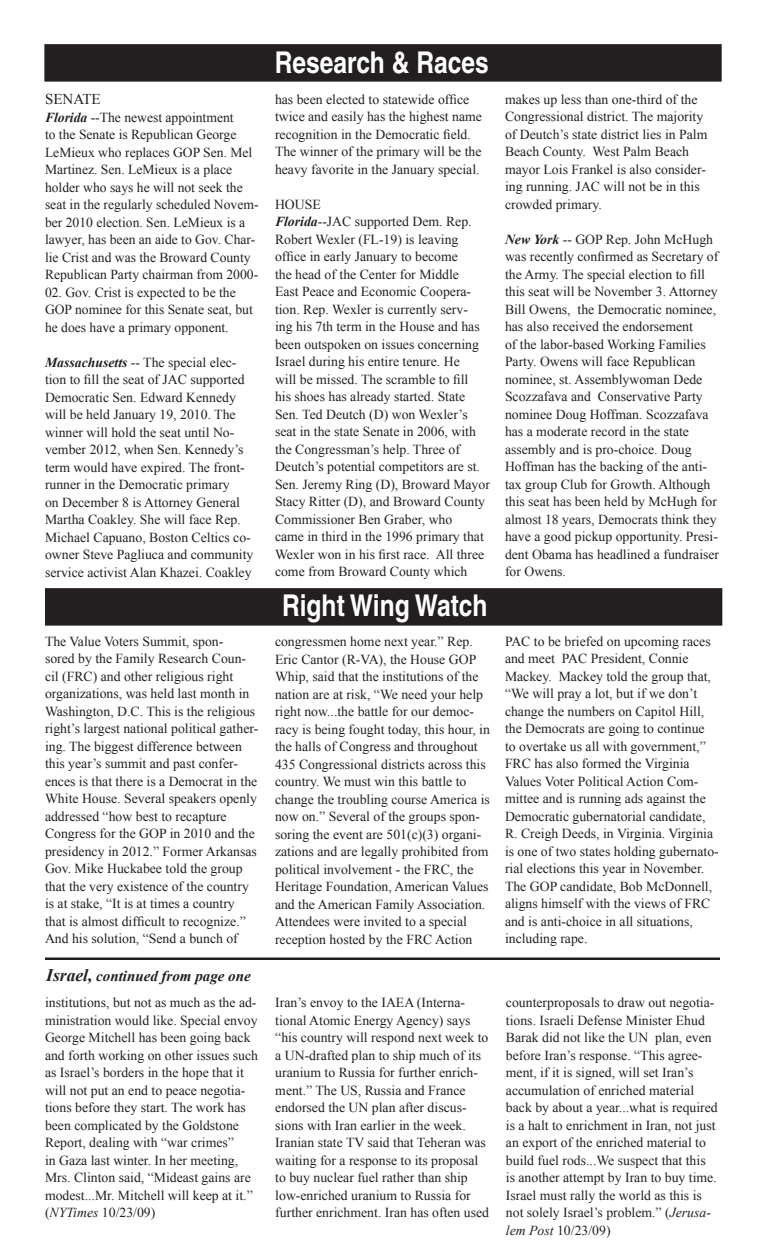
<style>
.page{position:relative;width:765px;height:1260px;background:#fff}
.page>*{position:absolute;margin:0;border:0;box-sizing:border-box;transform-origin:0 0}
.t1{font:700 condensed 30px "Helvetica";color:#fff}
.t2{font:italic 700 15px "Times New Roman";color:#231f20}
.t3{font:15px "Times New Roman";color:#231f20}
.t4{font:13.75px/17.5px "Times New Roman";color:#231f20}
.s1{font-weight:700;font-style:italic}
.s2{font-size:17.5px}
.s3{font-style:italic}
</style>
<div class="page">
<div style="left:44px;top:44px;width:678px;height:38px;background:#231f20"></div>
<div style="left:45px;top:588px;width:677px;height:38px;background:#231f20"></div>
<hr style="left:45px;top:958px;width:675px;height:2px;background:#231f20">
<p class="t3" style="left:45px;top:90px;width:57px">SENATE</p>
<p class="t4" style="left:45px;top:108px;width:215px"><span class="s1">Florida</span> --The newest appointment<br>to the Senate is Republican George LeMieux who replaces GOP Sen. Mel Martinez. Sen. LeMieux is a place holder who says he will not seek the seat in the regularly scheduled Novem&shy;ber 2010 election. Sen. LeMieux is a lawyer, has been an aide to Gov. Char&shy;lie Crist and was the Broward County Republican Party chairman from 2000-</p>
<p class="t4" style="left:45px;top:283px;width:209px">02. Gov. Crist is expected to be the<br>GOP nominee for this Senate seat, but he does have a primary opponent.</p>
<p class="t4" style="left:45px;top:353px;width:210px"><span class="s1">Massachusetts</span> -- The special elec&shy;tion to fill the seat of JAC supported Democratic Sen. Edward Kennedy will be held January 19, 2010. The winner will hold the seat until No&shy;vember 2012, when Sen. Kennedy’s term would have expired. The front&shy;runner in the Democratic primary<br>on December 8 is Attorney General Martha Coakley. She will face Rep.<br>Michael Capuano, Boston Celtics co&shy;owner Steve Pagliuca and community service activist Alan Khazei. Coakley</p>
<h1 class="t1" style="left:275px;top:44px;width:216px">Research &amp; Races</h1>
<p class="t4" style="left:275px;top:90px;width:208px">has been elected to statewide office twice and easily has the highest name recognition in the Democratic field.<br>The winner of the primary will be the heavy favorite in the January special.</p>
<p class="t4" style="left:275px;top:195px;width:216px">HOUSE<br><span class="s1">Florida</span>--JAC supported Dem. Rep.<br>Robert Wexler (FL-19) is leaving office in early January to become<br>the head of the Center for Middle<br>East Peace and Economic Coopera&shy;tion. Rep. Wexler is currently serv-<br>ing his 7th term in the House and has been outspoken on issues concerning Israel during his entire tenure. He<br>will be missed. The scramble to fill<br>his shoes has already started. State Sen. Ted Deutch (D) won Wexler’s seat in the state Senate in 2006, with the Congressman’s help. Three of Deutch’s potential competitors are st.<br>Sen. Jeremy Ring (D), Broward Mayor Stacy Ritter (D), and Broward County Commissioner Ben Graber, who<br>came in third in the 1996 primary that Wexler won in his first race. All three come from Broward County which</p>
<h1 class="t1" style="left:282px;top:587px;width:207px">Right Wing Watch</h1>
<p class="t4" style="left:505px;top:90px;width:204px">makes up less than one-third of the<br>Congressional district. The majority of Deutch’s state district lies in Palm<br>Beach County. West Palm Beach mayor Lois Frankel is also consider&shy;ing running. JAC will not be in this crowded primary.</p>
<p class="t4" style="left:505px;top:230px;width:216px"><span class="s1">New York</span> -- GOP Rep. John McHugh was recently confirmed as Secretary of the Army. The special election to fill this seat will be November 3. Attorney Bill Owens, the Democratic nominee, has also received the endorsement<br>of the labor-based Working Families Party. Owens will face Republican nominee, st. Assemblywoman Dede Scozzafava and Conservative Party nominee Doug Hoffman. Scozzafava has a moderate record in the state assembly and is pro-choice. Doug Hoffman has the backing of the anti&shy;tax group Club for Growth. Although this seat has been held by McHugh for almost 18 years, Democrats think they have a good pickup opportunity. Presi&shy;dent Obama has headlined a fundraiser for Owens.</p>
<p class="t4" style="left:45px;top:632px;width:215px">The Value Voters Summit, spon-<br>sored by the Family Research Coun&shy;cil (FRC) and other religious right organizations, was held last month in Washington, D.C. This is the religious right’s largest national political gather&shy;ing. The biggest difference between this year’s summit and past confer&shy;ences is that there is a Democrat in the White House. Several speakers openly addressed “how best to recapture Congress for the GOP in 2010 and the presidency in 2012.” Former Arkansas Gov. Mike Huckabee told the group that the very existence of the country is at stake, “It is at times a country that is almost difficult to recognize.” And his solution, “Send a bunch of</p>
<p class="t4" style="left:275px;top:633px;width:217px">congressmen home next year.” Rep.<br>Eric Cantor (R-VA), the House GOP Whip, said that the institutions of the nation are at risk, “We need your help right now...the battle for our democ&shy;racy is being fought today, this hour, in the halls of Congress and throughout 435 Congressional districts across this country. We must win this battle to change the troubling course America is now on.” Several of the groups spon&shy;soring the event are 501(c)(3) organi&shy;zations and are legally prohibited from political involvement - the FRC, the Heritage Foundation, American Values and the American Family Association.<br>Attendees were invited to a special reception hosted by the FRC Action</p>
<p class="t4" style="left:505px;top:632px;width:215px">PAC to be briefed on upcoming races and meet PAC President, Connie Mackey. Mackey told the group that, “We will pray a lot, but if we don’t change the numbers on Capitol Hill, the Democrats are going to continue to overtake us all with government,” FRC has also formed the Virginia Values Voter Political Action Com&shy;mittee and is running ads against the Democratic gubernatorial candidate, R. Creigh Deeds, in Virginia. Virginia is one of two states holding gubernato&shy;rial elections this year in November.<br>The GOP candidate, Bob McDonnell, aligns himself with the views of FRC and is anti-choice in all situations, including rape.</p>
<p class="t2" style="left:46px;top:967px;width:206px"><span class="s2">Israel,</span> continued from page one</p>
<p class="t4" style="left:45px;top:993px;width:215px">institutions, but not as much as the ad&shy;ministration would like. Special envoy George Mitchell has been going back and forth working on other issues such as Israel’s borders in the hope that it will not put an end to peace negotia&shy;tions before they start. The work has been complicated by the Goldstone Report, dealing with “war crimes”<br>in Gaza last winter. In her meeting, Mrs. Clinton said, “Mideast gains are modest...Mr. Mitchell will keep at it.” (<span class="s3">NYTimes</span> 10/23/09)</p>
<p class="t4" style="left:275px;top:993px;width:215px">Iran’s envoy to the IAEA (Interna&shy;tional Atomic Energy Agency) says “his country will respond next week to a UN-drafted plan to ship much of its uranium to Russia for further enrich&shy;ment.” The US, Russia and France endorsed the UN plan after discus&shy;sions with Iran earlier in the week.<br>Iranian state TV said that Teheran was waiting for a response to its proposal to buy nuclear fuel rather than ship low-enriched uranium to Russia for further enrichment. Iran has often used</p>
<p class="t4" style="left:506px;top:993px;width:213px">counterproposals to draw out negotia&shy;tions. Israeli Defense Minister Ehud Barak did not like the UN plan, even before Iran’s response. “This agree&shy;ment, if it is signed, will set Iran’s accumulation of enriched material back by about a year...what is required is a halt to enrichment in Iran, not just an export of the enriched material to build fuel rods...We suspect that this is another attempt by Iran to buy time.<br>Israel must rally the world as this is not solely Israel’s problem.” (<span class="s3">Jerusa&shy;lem Post</span> 10/23/09)</p>
</div>
